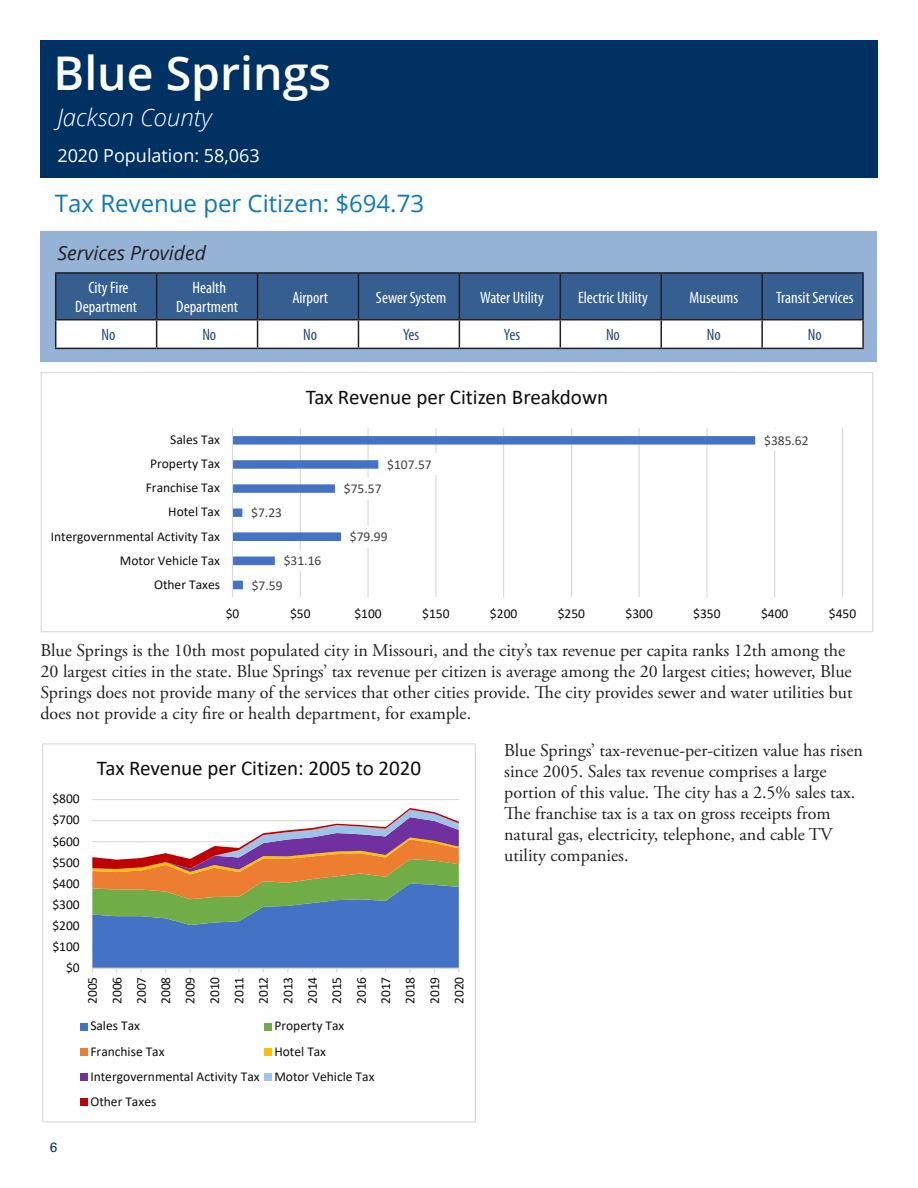
<style>
.page{position:relative;width:918px;height:1188px;background:#fff}
.page>*{position:absolute;margin:0;border:0;box-sizing:border-box;transform-origin:0 0}
.t1{font:600 46.5px "Open Sans";color:#fff}
.t2{font:24px "Open Sans";color:#0c77be}
.t3{font:italic 300 24px "Open Sans";color:#fff}
.t4{font:21px "Calibri";letter-spacing:-.005em;color:#0d0d0d}
.Pull_Quote_Left{font:italic 19.5px "Open Sans";color:#231f20}
.Pull_Quote_Left-2{font:18px/21px "Adobe Garamond Pro";color:#231f20}
.t5{font:18px "Open Sans";color:#fff}
.Pull_Quote_Left-3{font:condensed 16.5px/19.5px "Myriad Pro";color:#fff;text-align:center}
.Pull_Quote_Left-4{font:condensed 16.5px "Myriad Pro";letter-spacing:-.005em;color:#1f497d}
.t6{font:13.5px/24.5px "Calibri";color:#0d0d0d;text-align:justify}
.t7{font:13.5px "Calibri";color:#404040}
.t8{font:13.5px "Univers LT Std";color:#003163}
</style>
<div class="page">
<div style="left:40px;top:40px;width:838px;height:138px;background:#003163"></div>
<div style="left:40px;top:231px;width:838px;height:130px;background:#95b3d7"></div>
<hr style="left:55px;top:272px;width:102px;height:2px;background:#231f20">
<hr style="left:157px;top:272px;width:101px;height:2px;background:#231f20">
<hr style="left:258px;top:272px;width:100px;height:2px;background:#231f20">
<hr style="left:358px;top:272px;width:101px;height:2px;background:#231f20">
<hr style="left:459px;top:272px;width:101px;height:2px;background:#231f20">
<hr style="left:560px;top:272px;width:101px;height:2px;background:#231f20">
<hr style="left:661px;top:272px;width:101px;height:2px;background:#231f20">
<hr style="left:762px;top:272px;width:102px;height:2px;background:#231f20">
<hr style="left:862px;top:274px;width:2px;height:45px;background:#231f20">
<svg style="left:55px;top:273px;width:808px;height:75px;background:#7c95b3"></svg>
<hr style="left:661px;top:319px;width:101px;height:2px;background:#231f20">
<hr style="left:660px;top:321px;width:2px;height:27px;background:#231f20">
<hr style="left:762px;top:319px;width:102px;height:2px;background:#231f20">
<hr style="left:761px;top:321px;width:2px;height:27px;background:#231f20">
<hr style="left:862px;top:321px;width:2px;height:27px;background:#231f20">
<hr style="left:55px;top:348px;width:102px;height:1px;background:#231f20">
<hr style="left:157px;top:348px;width:101px;height:1px;background:#231f20">
<hr style="left:258px;top:348px;width:100px;height:1px;background:#231f20">
<hr style="left:358px;top:348px;width:101px;height:1px;background:#231f20">
<hr style="left:459px;top:348px;width:101px;height:1px;background:#231f20">
<hr style="left:560px;top:348px;width:101px;height:1px;background:#231f20">
<hr style="left:661px;top:348px;width:101px;height:1px;background:#231f20">
<hr style="left:762px;top:348px;width:102px;height:1px;background:#231f20">
<hr style="left:92px;top:799px;width:367px;height:1px;background:#d9d9d9">
<svg style="left:92px;top:808px;width:367px;height:165px"></svg>
<div style="left:80px;top:1023px;width:7px;height:7px;background:#4472c4"></div>
<div style="left:264px;top:1023px;width:7px;height:7px;background:#70ad47"></div>
<div style="left:80px;top:1048px;width:7px;height:8px;background:#ed7d31"></div>
<div style="left:264px;top:1048px;width:7px;height:8px;background:#ffc000"></div>
<div style="left:80px;top:1074px;width:7px;height:7px;background:#7030a0"></div>
<div style="left:264px;top:1074px;width:7px;height:7px;background:#9dc3e6"></div>
<div style="left:80px;top:1099px;width:7px;height:7px;background:#c00000"></div>
<hr style="left:300px;top:428px;width:1px;height:169px;background:#d9d9d9">
<hr style="left:367px;top:428px;width:2px;height:169px;background:#d9d9d9">
<hr style="left:435px;top:428px;width:1px;height:169px;background:#d9d9d9">
<hr style="left:503px;top:428px;width:1px;height:169px;background:#d9d9d9">
<hr style="left:571px;top:428px;width:1px;height:169px;background:#d9d9d9">
<hr style="left:639px;top:428px;width:1px;height:169px;background:#d9d9d9">
<hr style="left:706px;top:428px;width:2px;height:169px;background:#d9d9d9">
<hr style="left:774px;top:428px;width:1px;height:169px;background:#d9d9d9">
<hr style="left:842px;top:428px;width:1px;height:169px;background:#d9d9d9">
<svg style="left:233px;top:436px;width:522px;height:153px"></svg>
<hr style="left:232px;top:428px;width:1px;height:169px;background:#d9d9d9">
<div style="left:760px;top:430px;width:53px;height:21px;background:#fff"></div>
<div style="left:383px;top:454px;width:53px;height:21px;background:#fff"></div>
<div style="left:339px;top:478px;width:47px;height:21px;background:#fff"></div>
<div style="left:247px;top:502px;width:40px;height:21px;background:#fff"></div>
<div style="left:346px;top:526px;width:46px;height:21px;background:#fff"></div>
<div style="left:279px;top:550px;width:47px;height:21px;background:#fff"></div>
<div style="left:247px;top:575px;width:40px;height:20px;background:#fff"></div>
<div style="left:41px;top:372px;width:832px;height:260px;border:1px solid #d9d9d9"></div>
<p class="t1" style="left:54px;top:41px;width:279px">Blue Springs</p>
<p class="t3" style="left:57px;top:100px;width:156px">Jackson County</p>
<p class="t5" style="left:57px;top:143px;width:204px">2020 Population: 58,063</p>
<p class="t2" style="left:55px;top:187px;width:371px">Tax Revenue per Citizen: $694.73</p>
<p class="Pull_Quote_Left" style="left:57px;top:239px;width:150px">Services Provided</p>
<p class="Pull_Quote_Left-3" style="left:75px;top:277px;width:63px">City Fire<br>Department</p>
<p class="Pull_Quote_Left-3" style="left:176px;top:277px;width:63px">Health<br>Department</p>
<p class="Pull_Quote_Left-3" style="left:292px;top:287px;width:37px">Airport</p>
<p class="Pull_Quote_Left-3" style="left:376px;top:287px;width:72px">Sewer System</p>
<p class="Pull_Quote_Left-3" style="left:480px;top:287px;width:65px">Water Utility</p>
<p class="Pull_Quote_Left-3" style="left:578px;top:287px;width:71px">Electric Utility</p>
<p class="Pull_Quote_Left-3" style="left:690px;top:287px;width:50px">Museums</p>
<p class="Pull_Quote_Left-3" style="left:776px;top:287px;width:79px">Transit Services</p>
<p class="Pull_Quote_Left-4" style="left:101px;top:325px;width:15px">No</p>
<p class="Pull_Quote_Left-4" style="left:202px;top:325px;width:15px">No</p>
<p class="Pull_Quote_Left-4" style="left:303px;top:325px;width:15px">No</p>
<p class="Pull_Quote_Left-4" style="left:403px;top:325px;width:18px">Yes</p>
<p class="Pull_Quote_Left-4" style="left:504px;top:325px;width:18px">Yes</p>
<p class="Pull_Quote_Left-4" style="left:606px;top:325px;width:15px">No</p>
<p class="Pull_Quote_Left-4" style="left:707px;top:325px;width:15px">No</p>
<p class="Pull_Quote_Left-4" style="left:808px;top:325px;width:15px">No</p>
<p class="t6" style="left:51px;top:427px;width:171px;text-align:right">Sales Tax<br>Property Tax<br>Franchise Tax<br>Hotel Tax<br>Intergovernmental Activity Tax<br>Motor Vehicle Tax<br>Other Taxes</p>
<p class="t4" style="left:306px;top:382px;width:304px">Tax Revenue per Citizen Breakdown</p>
<p class="t7" style="left:387px;top:455px;width:46px">$107.57</p>
<p class="t7" style="left:251px;top:503px;width:32px">$7.23</p>
<p class="t7" style="left:284px;top:552px;width:39px">$31.16</p>
<p class="t7" style="left:252px;top:576px;width:32px">$7.59</p>
<p class="t7" style="left:344px;top:479px;width:39px">$75.57</p>
<p class="t7" style="left:350px;top:527px;width:39px">$79.99</p>
<p class="t7" style="left:764px;top:431px;width:46px">$385.62</p>
<p class="t6" style="left:226px;top:601px;width:15px">$0</p>
<p class="t6" style="left:290px;top:601px;width:22px">$50</p>
<p class="t6" style="left:354px;top:601px;width:29px">$100</p>
<p class="t6" style="left:422px;top:601px;width:29px">$150</p>
<p class="t6" style="left:490px;top:601px;width:29px">$200</p>
<p class="t6" style="left:558px;top:601px;width:29px">$250</p>
<p class="t6" style="left:626px;top:601px;width:29px">$300</p>
<p class="t6" style="left:693px;top:601px;width:29px">$350</p>
<p class="t6" style="left:761px;top:601px;width:29px">$400</p>
<p class="t6" style="left:829px;top:601px;width:29px">$450</p>
<p class="Pull_Quote_Left-2" style="left:40px;top:640px;width:814px">Blue Springs is the 10th most populated city in Missouri, and the city’s tax revenue per capita ranks 12th among the 20 largest cities in the state. Blue Springs’ tax revenue per citizen is average among the 20 largest cities; however, Blue Springs does not provide many of the services that other cities provide. The city provides sewer and water utilities but does not provide a city fire or health department, for example.</p>
<p class="t6" style="left:52px;top:786px;width:29px">$800</p>
<p class="t6" style="left:52px;top:807px;width:29px">$700</p>
<p class="t6" style="left:52px;top:828px;width:29px">$600</p>
<p class="t6" style="left:52px;top:850px;width:29px">$500</p>
<p class="t6" style="left:52px;top:871px;width:29px">$400</p>
<p class="t6" style="left:52px;top:892px;width:29px">$300</p>
<p class="t6" style="left:52px;top:913px;width:29px">$200</p>
<p class="t6" style="left:52px;top:934px;width:29px">$100</p>
<p class="t6" style="left:66px;top:955px;width:15px">$0</p>
<p class="t4" style="left:97px;top:754px;width:326px">Tax Revenue per Citizen: 2005 to 2020</p>
<p class="t6" style="left:80px;top:1004px;width:29px;rotate:-90deg">2005<br>2006<br>2007<br>2008<br>2009<br>2010<br>2011<br>2012<br>2013<br>2014<br>2015<br>2016<br>2017<br>2018<br>2019<br>2020</p>
<p class="t6" style="left:90px;top:1013px;width:51px">Sales Tax</p>
<p class="t6" style="left:274px;top:1013px;width:71px">Property Tax</p>
<p class="t6" style="left:90px;top:1039px;width:76px">Franchise Tax</p>
<p class="t6" style="left:90px;top:1038px;width:286px;line-height:25.3px;text-align:left;text-indent:184px">Hotel Tax<br>Intergovernmental Activity Tax Motor Vehicle Tax<br>Other Taxes</p>
<p class="t8" style="left:50px;top:1140px;width:9px">6</p>
<p class="Pull_Quote_Left-2" style="left:504px;top:741px;width:360px">Blue Springs’ tax-revenue-per-citizen value has risen since 2005. Sales tax revenue comprises a large portion of this value. The city has a 2.5% sales tax.<br>The franchise tax is a tax on gross receipts from natural gas, electricity, telephone, and cable TV utility companies.</p>
</div>
